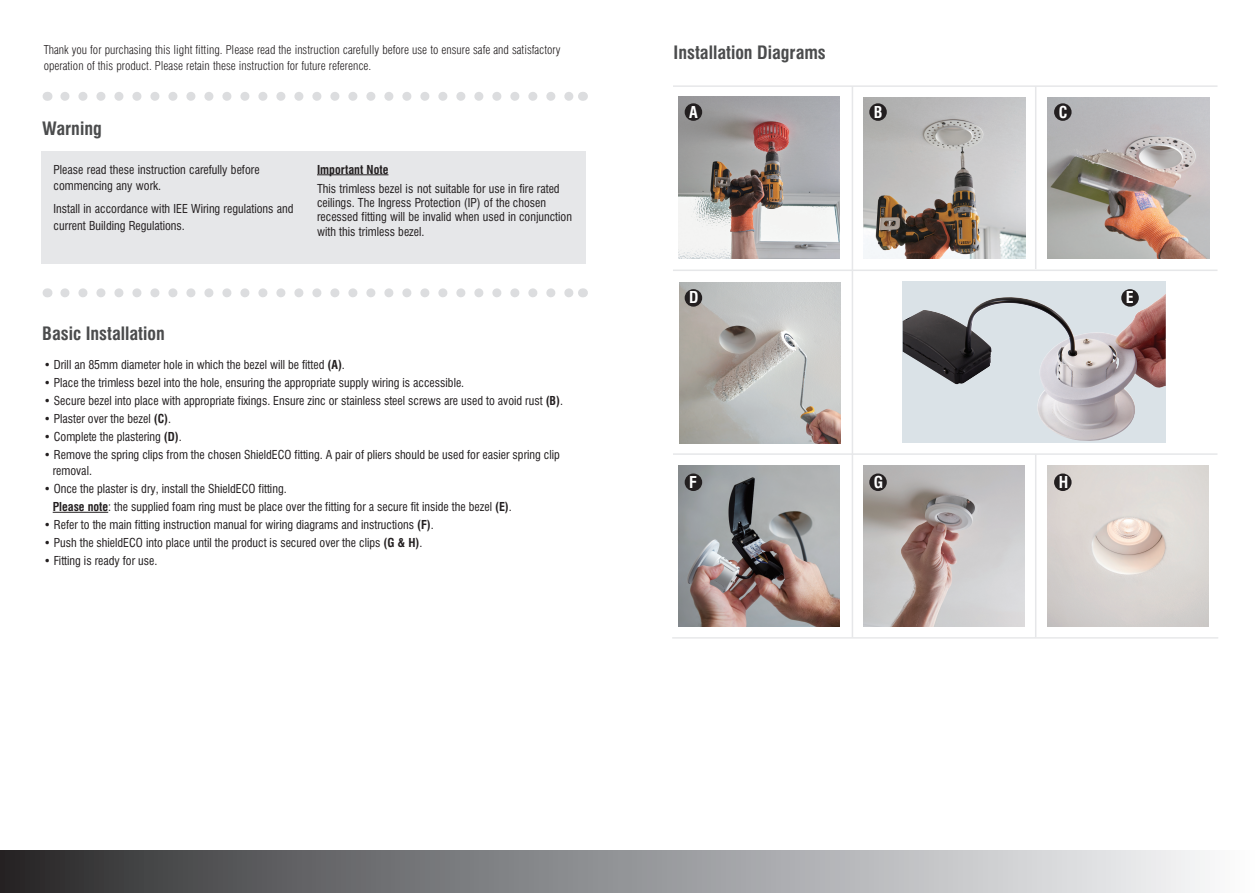
<style>
.page{position:relative;width:1259px;height:893px;background:#fff}
.page>*{position:absolute;margin:0;border:0;box-sizing:border-box;transform-origin:0 0}
.t1{font:700 condensed 18px "Swiss 721 BT";color:#4b4c4d}
.t2{font:700 condensed 15.9px "Swiss 721 BT";color:#fff}
.t3{font:condensed 12px/16.5px "Swiss 721 BT";color:#231f20}
.t4{font:300 condensed 12px/16.5px "Swiss 721 BT";color:#231f20}
.t5{font:700 condensed 12px "Swiss 721 BT";color:#231f20}
.s1{font-weight:700}
</style>
<div class="page">
<img style="left:678px;top:465px;width:162px;height:162px">
<img style="left:679px;top:282px;width:161px;height:162px">
<img style="left:1048px;top:97px;width:161px;height:162px">
<img style="left:678px;top:96px;width:162px;height:162px">
<svg style="left:65px;top:92px;width:508px;height:9px"></svg>
<svg style="left:65px;top:288px;width:508px;height:9px"></svg>
<div style="left:0;top:850px;width:1259px;height:43px;background:linear-gradient(to right,#2c2c2f,#fcfeff)"></div>
<div style="left:41px;top:151px;width:545px;height:112px;background:#e6e7e9"></div>
<hr style="left:317px;top:174px;width:71px;height:1px;background:#231f20">
<hr style="left:53px;top:512px;width:55px;height:1px;background:#231f20">
<hr style="left:672px;top:637px;width:546px;height:1px;background:#dcdddf">
<hr style="left:673px;top:85px;width:544px;height:2px;background:#e6e7e9">
<hr style="left:673px;top:270px;width:544px;height:1px;background:#e6e7e9">
<hr style="left:673px;top:453px;width:544px;height:2px;background:#e6e7e9">
<img style="left:863px;top:465px;width:161px;height:162px">
<img style="left:1048px;top:465px;width:160px;height:162px">
<hr style="left:851px;top:86px;width:2px;height:369px;background:#e6e7e9">
<hr style="left:1035px;top:86px;width:1px;height:183px;background:#e6e7e9">
<hr style="left:851px;top:455px;width:2px;height:182px;background:#e6e7e9">
<hr style="left:1035px;top:455px;width:1px;height:182px;background:#e6e7e9">
<div style="left:684px;top:103px;width:18px;height:18px;background:#231f20;border-radius:50%"></div>
<div style="left:684px;top:289px;width:18px;height:18px;background:#231f20;border-radius:50%"></div>
<div style="left:1054px;top:103px;width:17px;height:18px;background:#231f20;border-radius:50%"></div>
<div style="left:684px;top:473px;width:18px;height:18px;background:#231f20;border-radius:50%"></div>
<div style="left:869px;top:473px;width:18px;height:18px;background:#231f20;border-radius:50%"></div>
<div style="left:1054px;top:473px;width:17px;height:18px;background:#231f20;border-radius:50%"></div>
<img style="left:863px;top:97px;width:162px;height:162px">
<div style="left:869px;top:103px;width:18px;height:18px;background:#231f20;border-radius:50%"></div>
<div style="left:902px;top:281px;width:264px;height:162px;background:#dae2e7"></div>
<div style="left:1121px;top:289px;width:17px;height:18px;background:#231f20;border-radius:50%"></div>
<img style="left:902px;top:293px;width:263px;height:148px">
<p class="t4" style="left:44px;top:41px;width:518px">Thank you for purchasing this light fitting. Please read the instruction carefully before use to ensure safe and satisfactory operation of this product. Please retain these instruction for future reference.</p>
<h1 class="t1" style="left:42px;top:118px;width:61px">Warning</h1>
<p class="t3" style="left:54px;top:161px;width:207px">Please read these instruction carefully before commencing any work.</p>
<p class="t3" style="left:54px;top:200px;width:241px">Install in accordance with IEE Wiring regulations and current Building Regulations.</p>
<p class="t5" style="left:317px;top:162px;width:73px">Important Note</p>
<p class="t3" style="left:317px;top:181px;width:256px;line-height:14.4px">This trimless bezel is not suitable for use in fire rated ceilings. The Ingress Protection (IP) of the chosen recessed fitting will be invalid when used in conjunction with this trimless bezel.</p>
<h1 class="t1" style="left:42px;top:322px;width:124px">Basic Installation</h1>
<p class="t3" style="left:44px;top:356px;width:303px">• Drill an 85mm diameter hole in which the bezel will be fitted <span class="s1">(A)</span>.</p>
<p class="t3" style="left:44px;top:374px;width:422px">• Place the trimless bezel into the hole, ensuring the appropriate supply wiring is accessible.</p>
<p class="t3" style="left:44px;top:392px;width:521px">• Secure bezel into place with appropriate fixings. Ensure zinc or stainless steel screws are used to avoid rust <span class="s1">(B)</span>.</p>
<p class="t3" style="left:44px;top:410px;width:129px">• Plaster over the bezel <span class="s1">(C)</span>.</p>
<p class="t3" style="left:44px;top:428px;width:140px">• Complete the plastering <span class="s1">(D)</span>.</p>
<p class="t3" style="left:53px;top:446px;width:509px;text-indent:-9px">• Remove the spring clips from the chosen ShieldECO fitting. A pair of pliers should be used for easier spring clip removal.</p>
<p class="t3" style="left:53px;top:480px;width:461px;line-height:18px;text-indent:-9px">• Once the plaster is dry, install the ShieldECO fitting.<br><span class="s1">Please note</span>: the supplied foam ring must be place over the fitting for a secure fit inside the bezel <span class="s1">(E)</span>.</p>
<p class="t3" style="left:44px;top:516px;width:392px">• Refer to the main fitting instruction manual for wiring diagrams and instructions <span class="s1">(F)</span>.</p>
<p class="t3" style="left:44px;top:534px;width:380px">• Push the shieldECO into place until the product is secured over the clips <span class="s1">(G &amp; H)</span>.</p>
<p class="t3" style="left:44px;top:552px;width:115px">• Fitting is ready for use.</p>
<h1 class="t1" style="left:673px;top:42px;width:154px">Installation Diagrams</h1>
<h2 class="t2" style="left:689px;top:102px;width:10px">A</h2>
<h2 class="t2" style="left:874px;top:102px;width:10px">B</h2>
<h2 class="t2" style="left:1058px;top:102px;width:10px">C</h2>
<h2 class="t2" style="left:689px;top:288px;width:11px">D</h2>
<h2 class="t2" style="left:1126px;top:288px;width:9px">E</h2>
<h2 class="t2" style="left:689px;top:472px;width:9px">F</h2>
<h2 class="t2" style="left:874px;top:472px;width:11px">G</h2>
<h2 class="t2" style="left:1058px;top:472px;width:11px">H</h2>
</div>
